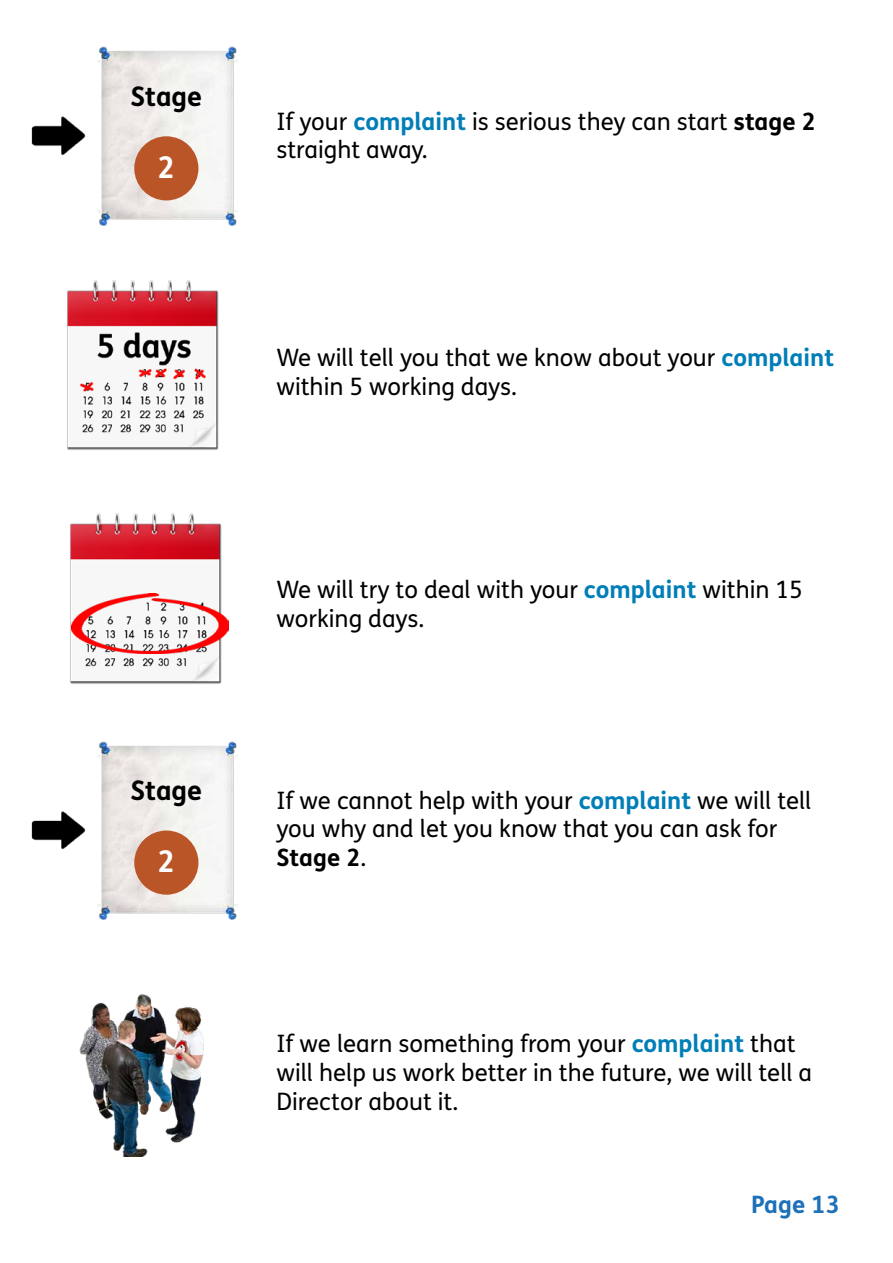
<style>
.page{position:relative;width:893px;height:1263px;background:#fff}
.page>*{position:absolute;margin:0;border:0;box-sizing:border-box;transform-origin:0 0}
.Bodytext_-_P{font:700 30px "FS Me Pro";color:#fff}
.Bodytext_-_P-2{font:700 27px "FS Me Pro";color:#000}
.Bodytext_-_P-3{font:24px/28.8px "FS Me Pro";color:#000}
.t1{font:700 24px "FS Me Pro";color:#1d71b8}
.s1{font-weight:700;color:#007eb7}
.s2{font-weight:700}
</style>
<div class="page">
<img style="left:67px;top:280px;width:152px;height:170px">
<img style="left:79px;top:994px;width:125px;height:163px">
<img style="left:31px;top:116px;width:55px;height:39px">
<img style="left:70px;top:513px;width:152px;height:171px">
<img style="left:72px;top:593px;width:157px;height:60px">
<img style="left:97px;top:47px;width:141px;height:178px">
<img style="left:97px;top:741px;width:141px;height:178px">
<div style="left:134px;top:136px;width:64px;height:64px;background:#b95527;border-radius:50%"></div>
<img style="left:31px;top:811px;width:55px;height:39px">
<div style="left:134px;top:830px;width:64px;height:65px;background:#b95527;border-radius:50%"></div>
<p class="Bodytext_-_P-2" style="left:130px;top:76px;width:73px">Stage</p>
<p class="Bodytext_-_P" style="left:158px;top:144px;width:19px">2</p>
<p class="Bodytext_-_P-2" style="left:130px;top:770px;width:73px">Stage</p>
<p class="Bodytext_-_P" style="left:158px;top:838px;width:19px">2</p>
<p class="Bodytext_-_P-3" style="left:276px;top:106px;width:541px">If your <span class="s1">complaint</span> is serious they can start <span class="s2">stage 2 </span>straight away.</p>
<p class="Bodytext_-_P-3" style="left:276px;top:343px;width:559px">We will tell you that we know about your <span class="s1">complaint </span>within 5 working days.</p>
<p class="Bodytext_-_P-3" style="left:276px;top:574px;width:528px">We will try to deal with your <span class="s1">complaint</span> within 15 working days.</p>
<p class="Bodytext_-_P-3" style="left:276px;top:785px;width:536px">If we cannot help with your <span class="s1">complaint</span> we will tell you why and let you know that you can ask for<br><span class="s2">Stage 2</span>.</p>
<p class="Bodytext_-_P-3" style="left:276px;top:1029px;width:537px">If we learn something from your <span class="s1">complaint</span> that will help us work better in the future, we will tell a<br>Director about it.</p>
<p class="t1" style="left:751px;top:1186px;width:90px">Page 13</p>
</div>
